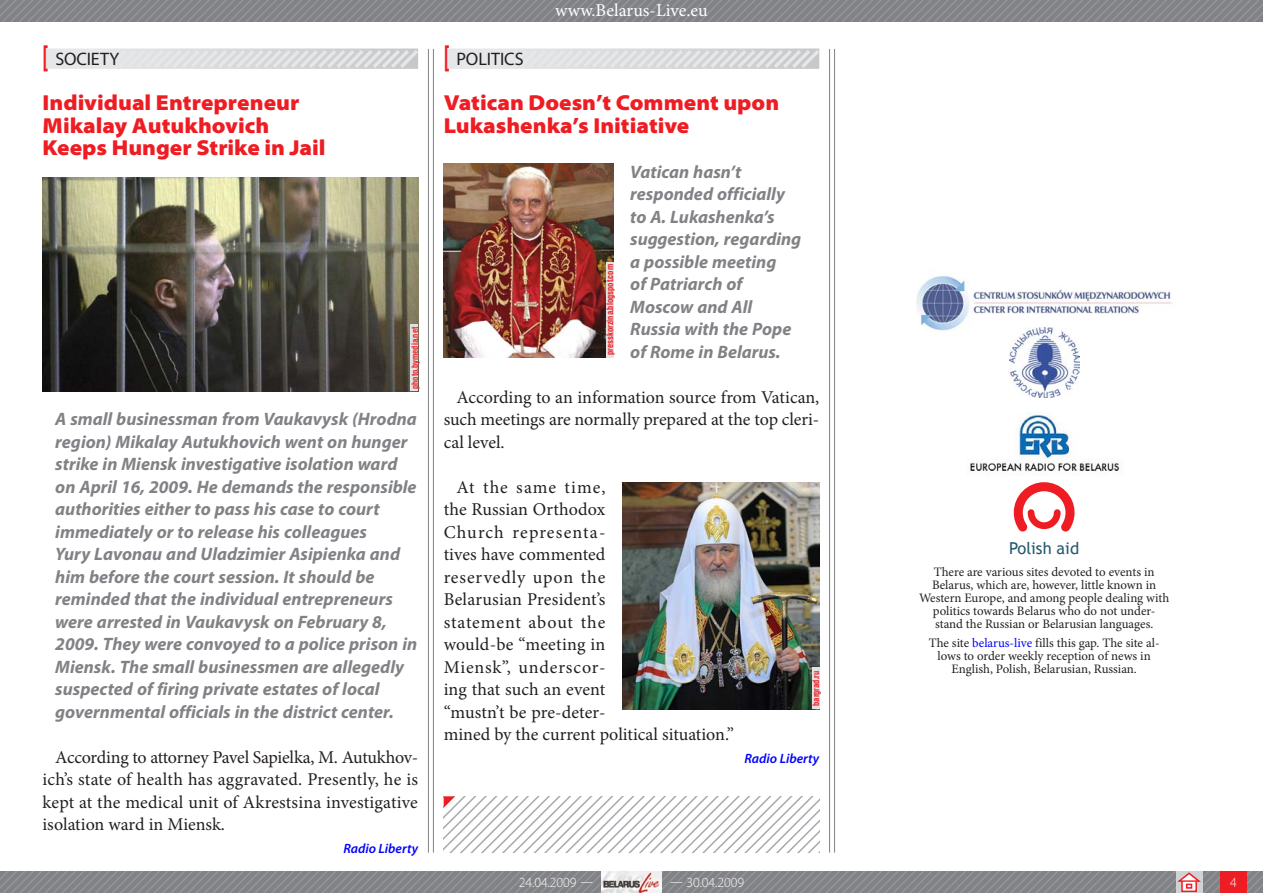
<style>
.page{position:relative;width:1263px;height:893px;background:#fff}
.page>*{position:absolute;margin:0;border:0;box-sizing:border-box;transform-origin:0 0}
.t1{font:900 semi-expanded 21.75px/22.5px "Myriad Pro";color:#ee1d23}
.t2{font:18.15px "Myriad Pro";letter-spacing:-.005em;color:#231f20}
.t3{font:italic 700 18px/22.5px "Myriad Pro";color:#808285}
.t4{font:18px/22.5px "Minion Pro";letter-spacing:.005em;color:#231f20;text-align:justify}
.t5{font:18px "Minion Pro";color:#fff}
.t6{font:16.5px "Trebuchet MS";color:#255a6e}
.t7{font:300 semi-expanded 13.95px "Myriad Pro";color:#fff;scale:.9 1}
.t8{font:italic 600 13.5px "Myriad Pro";color:#00f}
.t9{font:12.9px/12.9px "Minion Pro";letter-spacing:-.005em;color:#231f20;text-align:center}
.t10{font:700 9px "Helios Cond C";color:#ee1d23}
.s1{font-weight:700;font-size:32.7px;color:#ee1d23}
.s2{color:#00f}
</style>
<div class="page">
<svg style="left:45px;top:48px;width:374px;height:21px;background:#dedfe1"></svg>
<svg style="left:446px;top:48px;width:374px;height:21px;background:#dedfe1"></svg>
<svg style="left:444px;top:796px;width:375px;height:57px"></svg>
<img style="left:43px;top:178px;width:375px;height:213px">
<img style="left:444px;top:164px;width:169px;height:194px">
<img style="left:622px;top:483px;width:197px;height:226px">
<div style="left:411px;top:325px;width:7px;height:66px;background:#e1e2e4"></div>
<div style="left:606px;top:262px;width:7px;height:96px;background:#e1e2e4"></div>
<div style="left:812px;top:668px;width:7px;height:41px;background:#e1e2e4"></div>
<img style="left:916px;top:276px;width:256px;height:55px">
<img style="left:1009px;top:328px;width:70px;height:70px">
<img style="left:970px;top:413px;width:150px;height:59px">
<svg style="left:1013px;top:482px;width:62px;height:50px"></svg>
<svg style="left:0;top:0;width:1263px;height:21px;background:#848689"></svg>
<svg style="left:0;top:871px;width:1263px;height:22px;background:#8c888b"></svg>
<hr style="left:834px;top:49px;width:1px;height:804px;background:#808285">
<hr style="left:829px;top:49px;width:1px;height:804px;background:#808285">
<hr style="left:433px;top:49px;width:1px;height:804px;background:#808285">
<hr style="left:428px;top:49px;width:1px;height:804px;background:#808285">
<p class="t2" style="left:43px;top:48px;width:78px"><span class="s1">[</span> SOCIETY</p>
<p class="t1" style="left:43px;top:91px;width:285px">Individual Entrepreneur<br>Mikalay Autukhovich<br>Keeps Hunger Strike in Jail</p>
<p class="t10" style="left:409px;top:389px;width:64px;rotate:-90deg">photo.bymedia.net</p>
<p class="t3" style="left:55px;top:407px;width:363px">A small businessman from Vaukavysk (Hrodna region) Mikalay Autukhovich went on hunger strike in Miensk investigative isolation ward on April 16, 2009. He demands the responsible authorities either to pass his case to court immediately or to release his colleagues<br>Yury Lavonau and Uladzimier Asipienka and him before the court session. It should be reminded that the individual entrepreneurs were arrested in Vaukavysk on February 8, 2009. They were convoyed to a police prison in Miensk. The small businessmen are allegedly suspected of firing private estates of local governmental officials in the district center.</p>
<p class="t4" style="left:43px;top:746px;width:377px;text-indent:13px">According to attorney Pavel Sapielka, M. Autukhov&shy;ich’s state of health has aggravated. Presently, he is kept at the medical unit of Akrestsina investigative isolation ward in Miensk.</p>
<p class="t8" style="left:343px;top:839px;width:76px">Radio Liberty</p>
<p class="t5" style="left:555px;top:-2px;width:154px">www.Belarus-Live.eu</p>
<p class="t2" style="left:444px;top:48px;width:80px"><span class="s1">[</span> POLITICS</p>
<p class="t1" style="left:444px;top:91px;width:337px">Vatican Doesn’t Comment upon<br>Lukashenka’s Initiative</p>
<p class="t3" style="left:630px;top:160px;width:173px">Vatican hasn’t responded officially to A. Lukashenka’s suggestion, regarding a possible meeting<br>of Patriarch of<br>Moscow and All<br>Russia with the Pope of Rome in Belarus.</p>
<p class="t4" style="left:444px;top:386px;width:377px;text-indent:13px">According to an information source from Vatican, such meetings are normally prepared at the top cleri&shy;cal level.</p>
<p class="t4" style="left:444px;top:476px;width:292px;text-align:left;text-indent:13px">At the same time,<br>the Russian Orthodox<br>Church representa-<br>tives have commented<br>reservedly upon the<br>Belarusian President’s<br>statement about the<br>would-be “meeting in<br>Miensk”, underscor-<br>ing that such an event<br>“mustn’t be pre-deter-<br>mined by the current political situation.”</p>
<p class="t8" style="left:744px;top:749px;width:76px">Radio Liberty</p>
<p class="t10" style="left:604px;top:355px;width:92px;rotate:-90deg">presskorzina.blogspot.com</p>
<p class="t10" style="left:811px;top:706px;width:37px;rotate:-90deg">bargrad.ru</p>
<p class="t7" style="left:519px;top:874px;width:84px">24.04.2009 —</p>
<p class="t7" style="left:670px;top:874px;width:84px">— 30.04.2009</p>
<p class="t6" style="left:1009px;top:538px;width:72px">Polish aid</p>
<p class="t9" style="left:919px;top:566px;width:252px">There are various sites devoted to events in Belarus, which are, however, little known in Western Europe, and among people dealing with politics towards Belarus who do not under&shy;stand the Russian or Belarusian languages.</p>
<p class="t9" style="left:929px;top:636px;width:232px">The site <span class="s2">belarus-live</span> fills this gap. The site al&shy;lows to order weekly reception of news in<br>English, Polish, Belarusian, Russian.</p>
<p class="t7" style="left:1230px;top:874px;width:9px">4</p>
</div>
